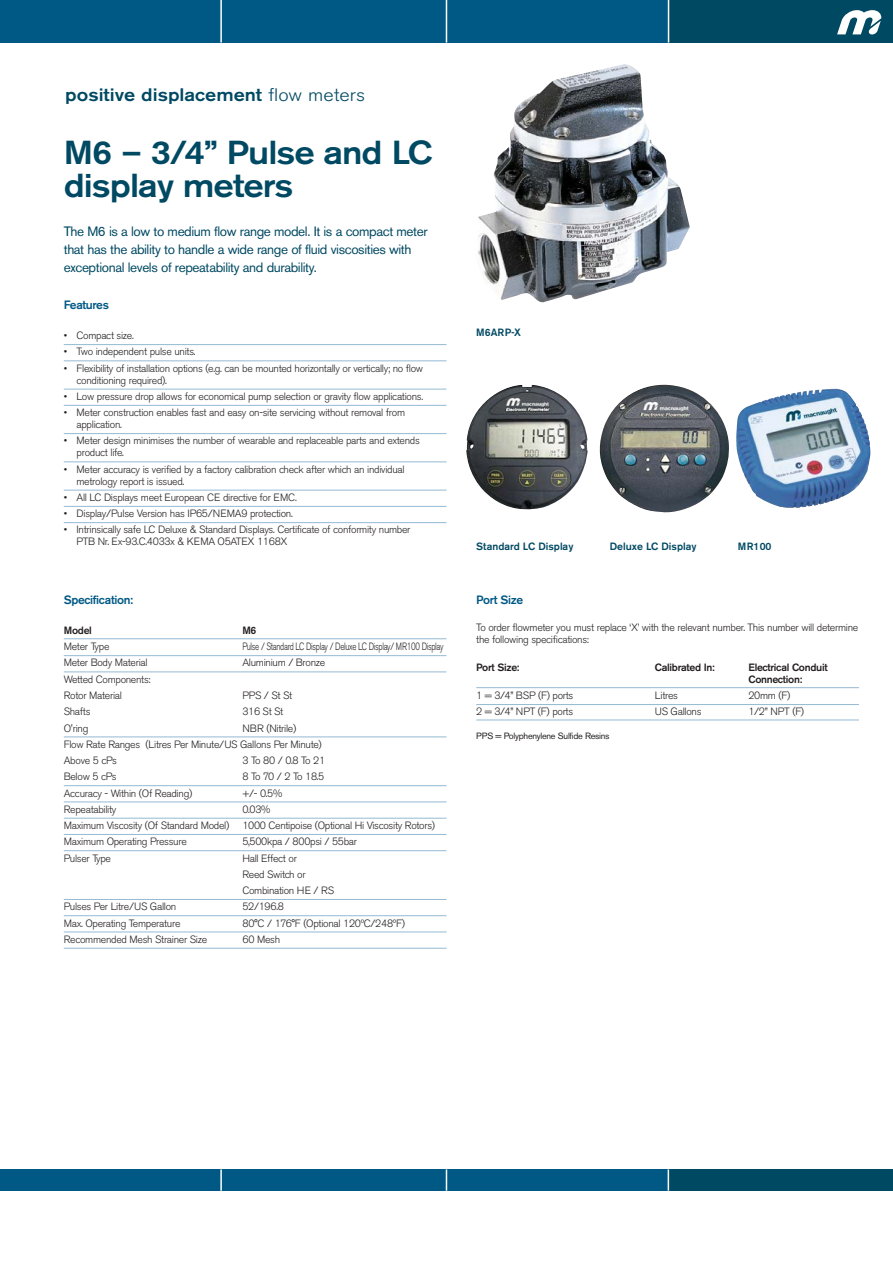
<style>
.page{position:relative;width:893px;height:1263px;background:#fff}
.page>*{position:absolute;margin:0;border:0;box-sizing:border-box;transform-origin:0 0}
.t1{font:500 33px/33px "Akzidenz Grotesk BE";letter-spacing:-.03em;color:#004963;scale:1.1 1}
.t2{font:500 18px "Akzidenz Grotesk BE";color:#004963;scale:1.1 1}
.t3{font:13.5px/18px "Akzidenz Grotesk BE";letter-spacing:-.03em;color:#004963}
.t4{font:500 12px "Akzidenz Grotesk BE";letter-spacing:-.03em;color:#005984}
.t5{font:300 10.5px/16.2px "Akzidenz Grotesk BE";letter-spacing:-.03em;color:#231f20}
.t6{font:500 10.5px/12px "Akzidenz Grotesk BE";letter-spacing:-.03em;color:#231f20}
.t7{font:300 10.5px "Akzidenz Grotesk BE";letter-spacing:-.03em;color:#231f20;scale:.75 1}
.t8{font:500 10.5px "Akzidenz Grotesk BE";color:#004963}
.t9{font:9px "Akzidenz Grotesk BE";letter-spacing:-.03em;color:#231f20}
.s1{font-weight:300}
</style>
<div class="page">
<div style="left:0;top:0;width:446px;height:43px;background:#005984"></div>
<div style="left:447px;top:0;width:221px;height:43px;background:#005984"></div>
<div style="left:668px;top:0;width:225px;height:43px;background:#004963"></div>
<svg style="left:837px;top:10px;width:45px;height:25px"></svg>
<hr style="left:220px;top:0;width:2px;height:43px;background:#fff">
<hr style="left:668px;top:0;width:1px;height:43px;background:#fff">
<hr style="left:64px;top:344px;width:382px;height:1px;background:#95bad3">
<hr style="left:64px;top:361px;width:382px;height:1px;background:#95bad3">
<hr style="left:64px;top:389px;width:382px;height:1px;background:#95bad3">
<hr style="left:64px;top:405px;width:382px;height:1px;background:#95bad3">
<hr style="left:64px;top:433px;width:382px;height:1px;background:#95bad3">
<hr style="left:64px;top:462px;width:382px;height:1px;background:#95bad3">
<hr style="left:64px;top:490px;width:382px;height:1px;background:#95bad3">
<hr style="left:64px;top:506px;width:382px;height:1px;background:#95bad3">
<hr style="left:64px;top:522px;width:382px;height:1px;background:#95bad3">
<hr style="left:64px;top:638px;width:382px;height:1px;background:#95bad3">
<hr style="left:64px;top:655px;width:382px;height:1px;background:#95bad3">
<hr style="left:64px;top:672px;width:382px;height:1px;background:#95bad3">
<hr style="left:64px;top:737px;width:382px;height:1px;background:#95bad3">
<hr style="left:64px;top:785px;width:382px;height:1px;background:#95bad3">
<hr style="left:64px;top:802px;width:382px;height:1px;background:#95bad3">
<hr style="left:64px;top:818px;width:382px;height:1px;background:#95bad3">
<hr style="left:64px;top:834px;width:382px;height:1px;background:#95bad3">
<hr style="left:64px;top:850px;width:382px;height:1px;background:#95bad3">
<hr style="left:64px;top:899px;width:382px;height:1px;background:#95bad3">
<hr style="left:64px;top:915px;width:382px;height:1px;background:#95bad3">
<hr style="left:64px;top:932px;width:382px;height:1px;background:#95bad3">
<hr style="left:64px;top:948px;width:382px;height:1px;background:#95bad3">
<img style="left:478px;top:64px;width:212px;height:238px">
<div style="left:221px;top:1169px;width:225px;height:22px;background:#005984"></div>
<div style="left:668px;top:1169px;width:225px;height:22px;background:#004963"></div>
<div style="left:446px;top:1169px;width:222px;height:22px;background:#005984"></div>
<div style="left:0;top:1169px;width:221px;height:22px;background:#005984"></div>
<svg style="left:446px;top:1169px;width:1px;height:22px"></svg>
<svg style="left:668px;top:1169px;width:1px;height:22px"></svg>
<hr style="left:220px;top:1169px;width:2px;height:22px;background:#fff">
<hr style="left:476px;top:687px;width:383px;height:1px;background:#95bad3">
<hr style="left:476px;top:704px;width:383px;height:1px;background:#95bad3">
<hr style="left:476px;top:720px;width:383px;height:1px;background:#95bad3">
<img style="left:466px;top:385px;width:122px;height:125px">
<img style="left:599px;top:384px;width:130px;height:129px">
<img style="left:736px;top:389px;width:134px;height:119px">
<h2 class="t2" style="left:65px;top:88px;width:274px">positive displacement <span class="s1">flow meters</span></h2>
<h1 class="t1" style="left:64px;top:138px;width:337px">M6 – 3/4” Pulse and LC display meters</h1>
<p class="t3" style="left:64px;top:224px;width:365px">The M6 is a low to medium flow range model. It is a compact meter that has the ability to handle a wide range of fluid viscosities with exceptional levels of repeatability and durability.</p>
<p class="t4" style="left:64px;top:301px;width:47px">Features</p>
<p class="t5" style="left:64px;top:329px;width:71px">• Compact size.</p>
<p class="t5" style="left:64px;top:345px;width:133px">• Two independent pulse units.</p>
<p class="t5" style="left:77px;top:363px;width:348px;line-height:12px;text-indent:-13px">• Flexibility of installation options (e.g. can be mounted horizontally or vertically; no flow conditioning required).</p>
<p class="t5" style="left:64px;top:389px;width:361px">• Low pressure drop allows for economical pump selection or gravity flow applications.</p>
<p class="t5" style="left:77px;top:408px;width:330px;line-height:12px;text-indent:-13px">• Meter construction enables fast and easy on-site servicing without removal from application.</p>
<p class="t5" style="left:77px;top:436px;width:345px;line-height:12px;text-indent:-13px">• Meter design minimises the number of wearable and replaceable parts and extends product life.</p>
<p class="t5" style="left:77px;top:464px;width:330px;line-height:12px;text-indent:-13px">• Meter accuracy is verified by a factory calibration check after which an individual metrology report is issued.</p>
<p class="t5" style="left:64px;top:490px;width:234px">• All LC Displays meet European CE directive for EMC.</p>
<p class="t5" style="left:64px;top:507px;width:230px">• Display/Pulse Version has IP65/NEMA9 protection.</p>
<p class="t5" style="left:77px;top:525px;width:336px;line-height:12px;text-indent:-13px">• Intrinsically safe LC Deluxe &amp; Standard Displays. Certificate of conformity number<br>PTB Nr. Ex-93.C.4033x &amp; KEMA O5ATEX 1168X</p>
<p class="t4" style="left:64px;top:596px;width:71px">Specification:</p>
<p class="t6" style="left:64px;top:625px;width:30px">Model</p>
<p class="t6" style="left:242px;top:625px;width:16px">M6</p>
<p class="t5" style="left:64px;top:640px;width:47px">Meter Type</p>
<p class="t7" style="left:242px;top:643px;width:270px">Pulse / Standard LC Display / Deluxe LC Display/ MR100 Display</p>
<p class="t5" style="left:64px;top:656px;width:85px">Meter Body Material</p>
<p class="t5" style="left:242px;top:656px;width:84px">Aluminium / Bronze</p>
<p class="t5" style="left:64px;top:672px;width:88px">Wetted Components:<br>Rotor Material</p>
<p class="t5" style="left:242px;top:688px;width:51px">PPS / St St</p>
<p class="t5" style="left:64px;top:705px;width:28px">Shafts</p>
<p class="t5" style="left:242px;top:705px;width:42px">316 St St</p>
<p class="t5" style="left:64px;top:721px;width:26px">O'ring</p>
<p class="t5" style="left:64px;top:721px;width:260px;text-indent:179px">NBR (Nitrile)<br>Flow Rate Ranges (Litres Per Minute/US Gallons Per Minute)<br>Above 5 cPs</p>
<p class="t5" style="left:242px;top:753px;width:84px">3 To 80 / 0.8 To 21</p>
<p class="t5" style="left:64px;top:770px;width:54px">Below 5 cPs</p>
<p class="t5" style="left:242px;top:770px;width:83px">8 To 70 / 2 To 18.5</p>
<p class="t5" style="left:64px;top:786px;width:130px">Accuracy - Within (Of Reading)</p>
<p class="t5" style="left:242px;top:786px;width:41px">+/- 0.5%</p>
<p class="t5" style="left:64px;top:802px;width:54px">Repeatability</p>
<p class="t5" style="left:64px;top:802px;width:373px;text-indent:179px">0.03%<br>Maximum Viscosity (Of Standard Model) 1000 Centipoise (Optional Hi Viscosity Rotors)<br>Maximum Operating Pressure</p>
<p class="t5" style="left:242px;top:835px;width:116px">5,500kpa / 800psi / 55bar</p>
<p class="t5" style="left:64px;top:851px;width:49px">Pulser Type</p>
<p class="t5" style="left:242px;top:851px;width:93px">Hall Effect or<br>Reed Switch or<br>Combination HE / RS</p>
<p class="t5" style="left:64px;top:900px;width:114px">Pulses Per Litre/US Gallon</p>
<p class="t5" style="left:242px;top:900px;width:43px">52/196.8</p>
<p class="t5" style="left:64px;top:916px;width:118px">Max. Operating Temperature</p>
<p class="t5" style="left:242px;top:916px;width:164px">80°C / 176°F (Optional 120ºC/248ºF)</p>
<p class="t5" style="left:64px;top:932px;width:145px">Recommended Mesh Strainer Size</p>
<p class="t5" style="left:242px;top:932px;width:39px">60 Mesh</p>
<p class="t8" style="left:476px;top:329px;width:46px">M6ARP-X</p>
<p class="t8" style="left:476px;top:542px;width:99px">Standard LC Display</p>
<p class="t8" style="left:610px;top:542px;width:88px">Deluxe LC Display</p>
<p class="t8" style="left:738px;top:542px;width:35px">MR100</p>
<p class="t4" style="left:476px;top:596px;width:48px">Port Size</p>
<p class="t5" style="left:476px;top:622px;width:384px;line-height:12.6px">To order flowmeter you must replace ‘X’ with the relevant number. This number will determine the following specifications:</p>
<p class="t6" style="left:476px;top:662px;width:45px">Port Size:</p>
<p class="t6" style="left:655px;top:662px;width:61px">Calibrated In:</p>
<p class="t6" style="left:748px;top:662px;width:81px">Electrical Conduit<br>Connection:</p>
<p class="t5" style="left:476px;top:689px;width:99px">1 = 3/4” BSP (F) ports</p>
<p class="t5" style="left:655px;top:689px;width:25px">Litres</p>
<p class="t5" style="left:748px;top:689px;width:43px">20mm (F)</p>
<p class="t5" style="left:476px;top:705px;width:98px">2 = 3/4” NPT (F) ports</p>
<p class="t5" style="left:655px;top:705px;width:48px">US Gallons</p>
<p class="t5" style="left:748px;top:705px;width:57px">1/2” NPT (F)</p>
<p class="t9" style="left:476px;top:732px;width:135px">PPS = Polyphenylene Sulfide Resins</p>
</div>
